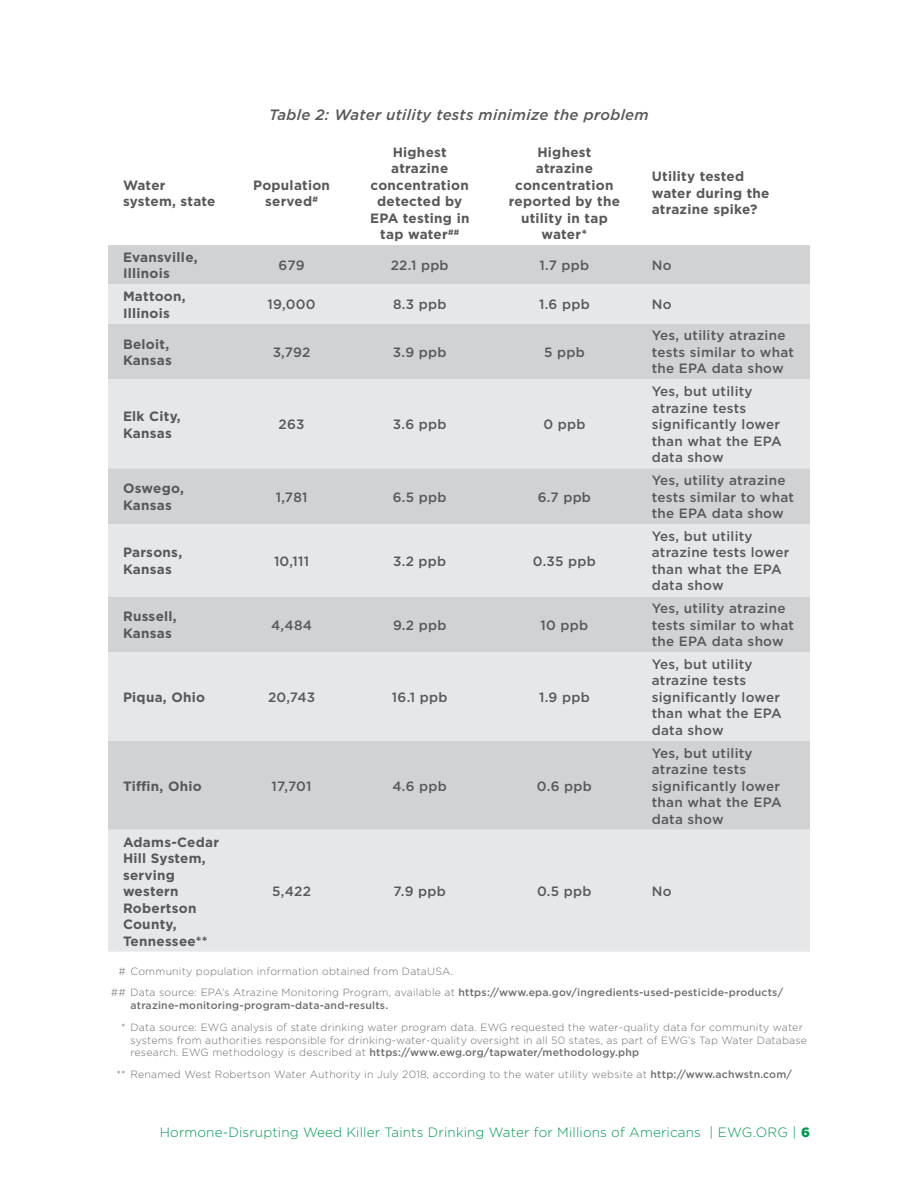
<style>
.page{position:relative;width:918px;height:1188px;background:#fff}
.page>*{position:absolute;margin:0;border:0;box-sizing:border-box;transform-origin:0 0}
.Table_Title{font:italic 500 15px "Gotham";letter-spacing:.02em;color:#57585a}
.t1{font:500 13.5px/16.5px "Gotham";letter-spacing:.02em;color:#57585a}
.t2{font:700 13.5px/16.5px "Gotham";letter-spacing:.02em;color:#57585a}
.t3{font:300 13.5px "Gotham";letter-spacing:.01em;color:#00994f}
.SOURCE{font:300 10.5px/12.8px "Gotham";letter-spacing:.02em;color:#6c6d70}
.SOURCE-2{font:500 10.5px/12.8px "Gotham";letter-spacing:.02em;color:#6c6d70}
.s1{font-weight:300}
.s2{font-weight:500}
.s3{font-weight:900}
</style>
<div class="page">
<div style="left:108px;top:245px;width:702px;height:39px;background:#d1d2d4"></div>
<svg style="left:108px;top:284px;width:702px;height:668px;background:#dedfe1"></svg>
<p class="Table_Title" style="left:269px;top:105px;width:381px">Table 2: Water utility tests minimize the problem</p>
<p class="t2" style="left:123px;top:176px;width:94px">Water system, state</p>
<p class="t2" style="left:253px;top:176px;width:78px;text-align:center">Population served<sup>#</sup></p>
<p class="t2" style="left:370px;top:143px;width:101px;text-align:center">Highest atrazine concentration detected by<br>EPA testing in tap water<sup>##</sup></p>
<p class="t2" style="left:509px;top:143px;width:113px;text-align:center">Highest atrazine concentration reported by the utility in tap water*</p>
<p class="t2" style="left:652px;top:168px;width:119px">Utility tested water during the atrazine spike?</p>
<p class="t2" style="left:123px;top:249px;width:76px">Evansville,<br>Illinois</p>
<p class="t1" style="left:279px;top:257px;width:28px">679</p>
<p class="t1" style="left:391px;top:257px;width:59px">22.1 ppb</p>
<p class="t1" style="left:540px;top:257px;width:51px">1.7 ppb</p>
<p class="t1" style="left:652px;top:257px;width:21px">No</p>
<p class="t2" style="left:123px;top:288px;width:64px">Mattoon,<br>Illinois</p>
<p class="t1" style="left:268px;top:296px;width:50px">19,000</p>
<p class="t1" style="left:393px;top:296px;width:55px">8.3 ppb</p>
<p class="t1" style="left:539px;top:296px;width:52px">1.6 ppb</p>
<p class="t1" style="left:652px;top:296px;width:21px">No</p>
<p class="t2" style="left:123px;top:336px;width:51px">Beloit,<br>Kansas</p>
<p class="t1" style="left:273px;top:344px;width:39px">3,792</p>
<p class="t1" style="left:393px;top:344px;width:55px">3.9 ppb</p>
<p class="t1" style="left:544px;top:344px;width:42px">5 ppb</p>
<p class="t1" style="left:652px;top:327px;width:144px">Yes, utility atrazine tests similar to what the EPA data show</p>
<p class="t2" style="left:123px;top:408px;width:59px">Elk City,<br>Kansas</p>
<p class="t1" style="left:279px;top:416px;width:27px">263</p>
<p class="t1" style="left:393px;top:416px;width:55px">3.6 ppb</p>
<p class="t1" style="left:543px;top:416px;width:44px">0 ppb</p>
<p class="t2" style="left:123px;top:480px;width:62px">Oswego,<br>Kansas</p>
<p class="t1" style="left:276px;top:488px;width:33px">1,781</p>
<p class="t1" style="left:393px;top:488px;width:55px">6.5 ppb</p>
<p class="t1" style="left:538px;top:488px;width:55px">6.7 ppb</p>
<p class="t2" style="left:123px;top:544px;width:61px">Parsons,<br>Kansas</p>
<p class="t1" style="left:274px;top:552px;width:37px">10,111</p>
<p class="t1" style="left:393px;top:552px;width:55px">3.2 ppb</p>
<p class="t1" style="left:533px;top:552px;width:64px">0.35 ppb</p>
<p class="t2" style="left:123px;top:608px;width:55px">Russell,<br>Kansas</p>
<p class="t1" style="left:271px;top:617px;width:42px">4,484</p>
<p class="t1" style="left:393px;top:617px;width:55px">9.2 ppb</p>
<p class="t1" style="left:541px;top:617px;width:49px">10 ppb</p>
<p class="t2" style="left:123px;top:689px;width:84px">Piqua, Ohio</p>
<p class="t1" style="left:268px;top:689px;width:49px">20,743</p>
<p class="t1" style="left:392px;top:689px;width:57px">16.1 ppb</p>
<p class="t1" style="left:539px;top:689px;width:52px">1.9 ppb</p>
<p class="t2" style="left:123px;top:778px;width:80px">Tiffin, Ohio</p>
<p class="t1" style="left:272px;top:778px;width:41px">17,701</p>
<p class="t1" style="left:392px;top:778px;width:56px">4.6 ppb</p>
<p class="t1" style="left:537px;top:778px;width:56px">0.6 ppb</p>
<p class="t1" style="left:652px;top:383px;width:131px">Yes, but utility atrazine tests significantly lower than what the EPA data show</p>
<p class="t1" style="left:652px;top:472px;width:144px">Yes, utility atrazine tests similar to what the EPA data show</p>
<p class="t1" style="left:652px;top:528px;width:139px">Yes, but utility atrazine tests lower than what the EPA data show</p>
<p class="t1" style="left:652px;top:600px;width:144px">Yes, utility atrazine tests similar to what the EPA data show</p>
<p class="t1" style="left:652px;top:656px;width:131px">Yes, but utility atrazine tests significantly lower than what the EPA data show</p>
<p class="t1" style="left:652px;top:745px;width:131px">Yes, but utility atrazine tests significantly lower than what the EPA data show</p>
<p class="t2" style="left:123px;top:833px;width:98px">Adams-Cedar<br>Hill System, serving western<br>Robertson<br>County,<br>Tennessee**</p>
<p class="t1" style="left:272px;top:883px;width:40px">5,422</p>
<p class="t1" style="left:394px;top:883px;width:54px">7.9 ppb</p>
<p class="t1" style="left:537px;top:883px;width:56px">0.5 ppb</p>
<p class="t1" style="left:652px;top:883px;width:21px">No</p>
<p class="SOURCE" style="left:118px;top:964px;width:336px"># Community population information obtained from DataUSA.</p>
<p class="SOURCE-2" style="left:130px;top:986px;width:654px;text-indent:-20px"><span class="s1">## Data source: EPA’s Atrazine Monitoring Program, available at</span> https://www.epa.gov/ingredients-used-pesticide-products/ atrazine-monitoring-program-data-and-results.</p>
<p class="SOURCE" style="left:131px;top:1021px;width:678px;text-indent:-9px">* Data source: EWG analysis of state drinking water program data. EWG requested the water-quality data for community water systems from authorities responsible for drinking-water-quality oversight in all 50 states, as part of EWG’s Tap Water Database research. EWG methodology is described at <span class="s2">https://www.ewg.org/tapwater/methodology.php</span></p>
<p class="SOURCE" style="left:117px;top:1068px;width:677px">** Renamed West Robertson Water Authority in July 2018, according to the water utility website at <span class="s2">http://www.achwstn.com/</span></p>
<p class="t3" style="left:160px;top:1124px;width:652px">Hormone-Disrupting Weed Killer Taints Drinking Water for Millions of Americans | EWG.ORG | <span class="s3">6</span></p>
</div>
